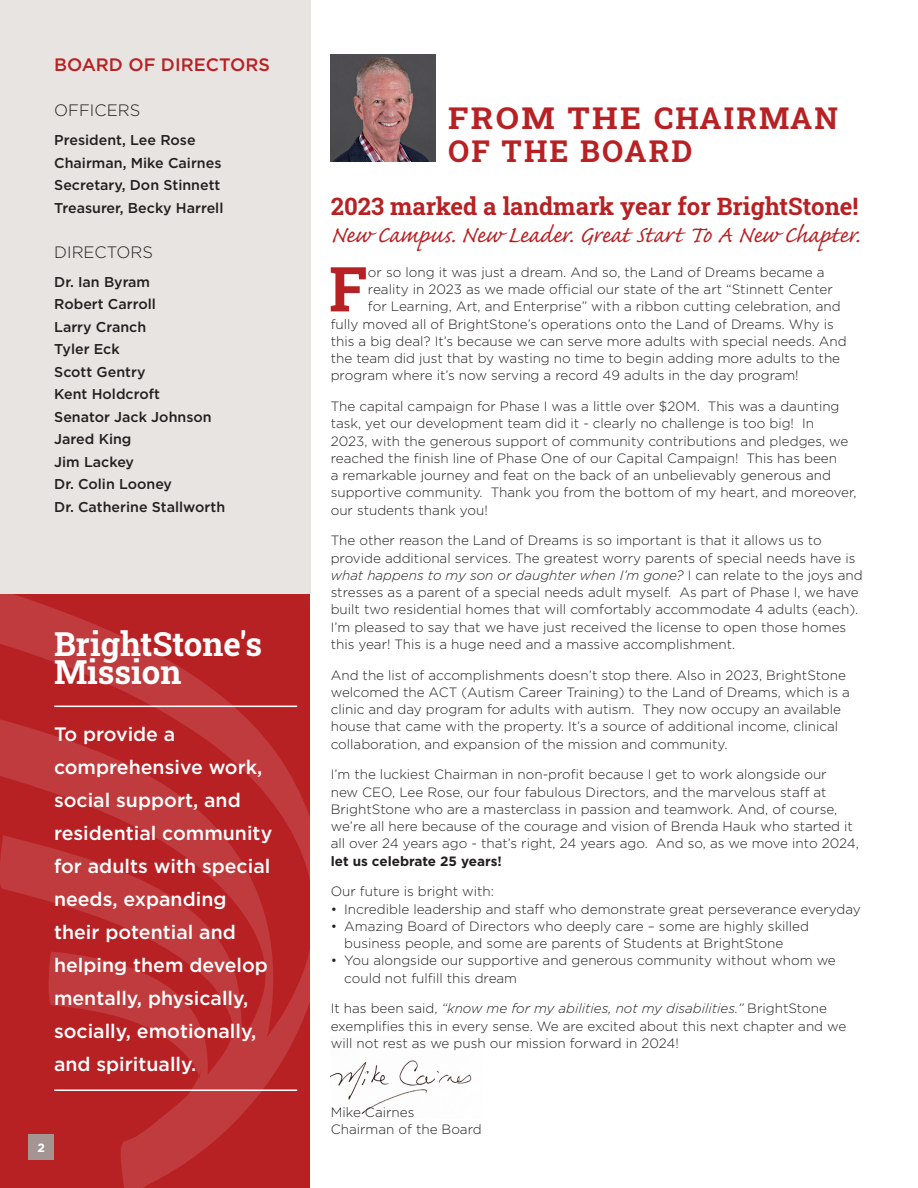
<style>
.page{position:relative;width:918px;height:1188px;background:#fff}
.page>*{position:absolute;margin:0;border:0;box-sizing:border-box;transform-origin:0 0}
.t1{font:62.1px "Roboto Slab";color:#b82124}
.t2{font:33px "Roboto Slab";color:#fff}
.t3{font:30px "Caflisch Script Pro";color:#b82124}
.t4{font:30px "Roboto Slab";letter-spacing:.07em;color:#b82124;scale:1.1 1}
.t5{font:30px "Roboto Slab";letter-spacing:.07em;color:#b82124}
.t6{font:24px "Roboto Slab";color:#b82124}
.t7{font:500 19.5px/33px "Gotham";color:#fff}
.t8{font:500 18px "Gotham";color:#b82124}
.t9{font:300 16.5px "Gotham";color:#231f20}
.t10{font:500 14.25px "Gotham";color:#231f20}
.t11{font:300 13.5px/17.2px "Gotham";color:#231f20}
.t12{font:700 12px "Gotham";color:#fff}
.s1{font-style:italic}
.s2{font-weight:700}
</style>
<div class="page">
<img style="left:331px;top:1060px;width:141px;height:54px">
<svg style="left:0;top:594px;width:310px;height:594px;fill:#b82124"></svg>
<img style="left:331px;top:54px;width:105px;height:108px">
<div style="left:28px;top:1134px;width:26px;height:26px;background:#a59592"></div>
<div style="left:0;top:0;width:310px;height:594px;background:#e8e4e2"></div>
<hr style="left:54px;top:706px;width:243px;height:1px;background:#fff">
<hr style="left:54px;top:1090px;width:243px;height:1px;background:#fff">
<p class="t8" style="left:54px;top:53px;width:217px">BOARD OF DIRECTORS</p>
<p class="t9" style="left:54px;top:100px;width:87px">OFFICERS</p>
<p class="t10" style="left:54px;top:131px;width:143px">President, Lee Rose</p>
<p class="t10" style="left:54px;top:153px;width:169px">Chairman, Mike Cairnes</p>
<p class="t10" style="left:54px;top:176px;width:168px">Secretary, Don Stinnett</p>
<p class="t10" style="left:54px;top:198px;width:171px">Treasurer, Becky Harrell</p>
<p class="t9" style="left:54px;top:241px;width:100px">DIRECTORS</p>
<p class="t10" style="left:54px;top:272px;width:97px">Dr. Ian Byram</p>
<p class="t10" style="left:54px;top:295px;width:103px">Robert Carroll</p>
<p class="t10" style="left:54px;top:317px;width:93px">Larry Cranch</p>
<p class="t10" style="left:54px;top:340px;width:67px">Tyler Eck</p>
<p class="t10" style="left:54px;top:362px;width:93px">Scott Gentry</p>
<p class="t10" style="left:54px;top:385px;width:107px">Kent Holdcroft</p>
<p class="t10" style="left:54px;top:407px;width:159px">Senator Jack Johnson</p>
<p class="t10" style="left:54px;top:430px;width:79px">Jared King</p>
<p class="t10" style="left:54px;top:452px;width:81px">Jim Lackey</p>
<p class="t10" style="left:54px;top:475px;width:119px">Dr. Colin Looney</p>
<p class="t10" style="left:54px;top:497px;width:172px">Dr. Catherine Stallworth</p>
<p class="t2" style="left:54px;top:621px;width:210px">BrightStone's</p>
<p class="t2" style="left:54px;top:649px;width:129px">Mission</p>
<p class="t7" style="left:54px;top:717px;width:220px">To provide a comprehensive work, social support, and residential community for adults with special needs, expanding their potential and helping them develop mentally, physically, socially, emotionally, and spiritually.</p>
<p class="t12" style="left:38px;top:1139px;width:9px">2</p>
<p class="t4" style="left:448px;top:97px;width:356px">FROM THE CHAIRMAN</p>
<p class="t5" style="left:448px;top:130px;width:246px">OF THE BOARD</p>
<p class="t6" style="left:331px;top:190px;width:529px">2023 marked a landmark year for BrightStone!</p>
<p class="t3" style="left:331px;top:220px;width:531px">New Campus. New Leader. Great Start To A New Chapter.</p>
<p class="t1" style="left:329px;top:246px;width:40px">F</p>
<p class="t11" style="left:368px;top:263px;width:458px">or so long it was just a dream. And so, the Land of Dreams became a</p>
<p class="t11" style="left:368px;top:280px;width:466px">reality in 2023 as we made official our state of the art “Stinnett Center</p>
<p class="t11" style="left:368px;top:298px;width:474px">for Learning, Art, and Enterprise” with a ribbon cutting celebration, and</p>
<p class="t11" style="left:331px;top:315px;width:505px">fully moved all of BrightStone’s operations onto the Land of Dreams. Why is</p>
<p class="t11" style="left:331px;top:332px;width:518px">this a big deal? It’s because we can serve more adults with special needs. And</p>
<p class="t11" style="left:331px;top:349px;width:511px">the team did just that by wasting no time to begin adding more adults to the</p>
<p class="t11" style="left:331px;top:367px;width:469px">program where it’s now serving a record 49 adults in the day program!</p>
<p class="t11" style="left:331px;top:397px;width:527px">The capital campaign for Phase I was a little over $20M. This was a daunting task, yet our development team did it - clearly no challenge is too big! In<br>2023, with the generous support of community contributions and pledges, we reached the finish line of Phase One of our Capital Campaign! This has been<br>a remarkable journey and feat on the back of an unbelievably generous and supportive community. Thank you from the bottom of my heart, and moreover, our students thank you!</p>
<p class="t11" style="left:331px;top:532px;width:534px">The other reason the Land of Dreams is so important is that it allows us to provide additional services. The greatest worry parents of special needs have is <span class="s1">what happens to my son or daughter when I’m gone?</span> I can relate to the joys and stresses as a parent of a special needs adult myself. As part of Phase I, we have built two residential homes that will comfortably accommodate 4 adults (each).<br>I’m pleased to say that we have just received the license to open those homes this year! This is a huge need and a massive accomplishment.</p>
<p class="t11" style="left:331px;top:666px;width:521px">And the list of accomplishments doesn’t stop there. Also in 2023, BrightStone welcomed the ACT (Autism Career Training) to the Land of Dreams, which is a clinic and day program for adults with autism. They now occupy an available house that came with the property. It’s a source of additional income, clinical collaboration, and expansion of the mission and community.</p>
<p class="t11" style="left:331px;top:766px;width:530px">I’m the luckiest Chairman in non-profit because I get to work alongside our<br>new CEO, Lee Rose, our four fabulous Directors, and the marvelous staff at BrightStone who are a masterclass in passion and teamwork. And, of course, we’re all here because of the courage and vision of Brenda Hauk who started it all over 24 years ago - that’s right, 24 years ago. And so, as we move into 2024, <span class="s2">let us celebrate 25 years!</span></p>
<p class="t11" style="left:331px;top:883px;width:165px">Our future is bright with:</p>
<p class="t11" style="left:331px;top:900px;width:532px">• Incredible leadership and staff who demonstrate great perseverance everyday</p>
<p class="t11" style="left:344px;top:917px;width:466px;text-indent:-14px">• Amazing Board of Directors who deeply care – some are highly skilled business people, and some are parents of Students at BrightStone</p>
<p class="t11" style="left:344px;top:952px;width:493px;text-indent:-14px">• You alongside our supportive and generous community without whom we could not fulfill this dream</p>
<p class="t11" style="left:331px;top:1000px;width:517px">It has been said, <span class="s1">“know me for my abilities, not my disabilities.”</span> BrightStone exemplifies this in every sense. We are excited about this next chapter and we will not rest as we push our mission forward in 2024!</p>
<p class="t11" style="left:331px;top:1103px;width:85px">Mike Cairnes</p>
<p class="t11" style="left:331px;top:1120px;width:152px">Chairman of the Board</p>
</div>
